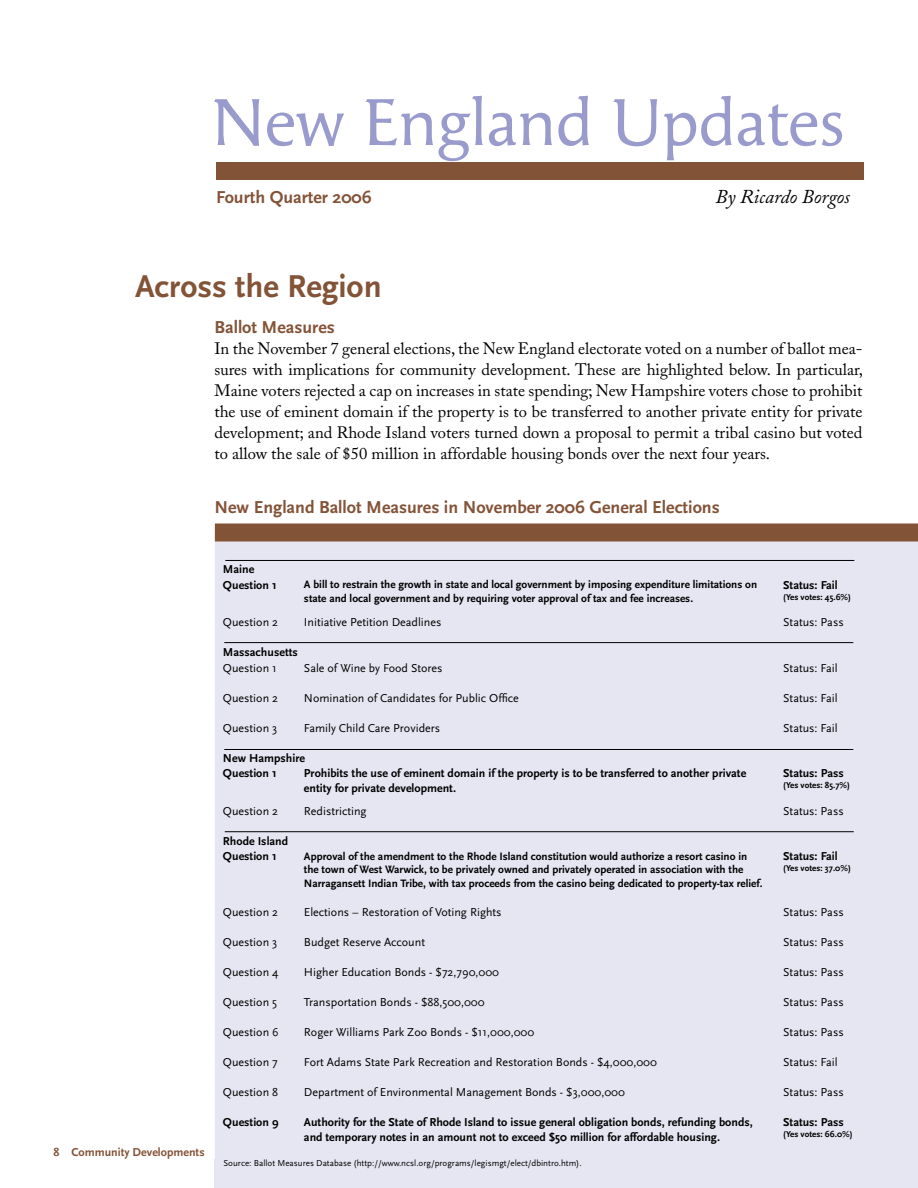
<style>
.page{position:relative;width:918px;height:1188px;background:#fff}
.page>*{position:absolute;margin:0;border:0;box-sizing:border-box;transform-origin:0 0}
.t1{font:66px "Angie";color:#9a9bcd}
.t2{font:700 33px "Scala Sans";color:#835338}
.t3{font:italic 19.5px "Adobe Caslon";color:#000}
.t4{font:700 18px "Scala Sans";color:#835338}
.t5{font:16.5px/21px "Adobe Caslon";color:#000;text-align:justify}
.t6{font:12px "Scala Sans";color:#000}
.t7{font:700 12px/15.6px "Scala Sans";color:#000}
.t8{font:700 12px "Scala Sans";color:#835338}
.t9{font:700 11.25px/13.5px "Scala Sans";color:#000}
.t10{font:9px "Scala Sans";color:#000}
.t11{font:700 9px "Scala Sans";color:#000}
</style>
<div class="page">
<div style="left:216px;top:162px;width:648px;height:18px;background:#835338"></div>
<div style="left:215px;top:542px;width:640px;height:618px;background:#e6e6f3"></div>
<hr style="left:225px;top:560px;width:629px;height:1px;background:#000">
<hr style="left:224px;top:642px;width:629px;height:1px;background:#000">
<hr style="left:224px;top:749px;width:629px;height:1px;background:#000">
<hr style="left:225px;top:831px;width:629px;height:1px;background:#000">
<div style="left:855px;top:529px;width:63px;height:658px;background:#e6e6f3"></div>
<div style="left:215px;top:524px;width:703px;height:18px;background:#835338"></div>
<div style="left:213px;top:1165px;width:6px;height:16px;background:#e6e6f3"></div>
<div style="left:215px;top:1160px;width:703px;height:28px;background:#e6e6f3"></div>
<h1 class="t1" style="left:212px;top:87px;width:635px">New England Updates</h1>
<h3 class="t4" style="left:216px;top:187px;width:157px">Fourth Quarter 2006</h3>
<h3 class="t3" style="left:716px;top:185px;width:136px">By Ricardo Borgos</h3>
<h2 class="t2" style="left:135px;top:269px;width:248px">Across the Region</h2>
<h3 class="t4" style="left:214px;top:317px;width:122px">Ballot Measures</h3>
<p class="t5" style="left:214px;top:338px;width:650px">In the November 7 general elections, the New England electorate voted on a number of ballot mea&shy;sures with implications for community development. These are highlighted below. In particular, Maine voters rejected a cap on increases in state spending; New Hampshire voters chose to prohibit the use of eminent domain if the property is to be transferred to another private entity for private development; and Rhode Island voters turned down a proposal to permit a tribal casino but voted to allow the sale of $50 million in affordable housing bonds over the next four years.</p>
<h3 class="t4" style="left:214px;top:498px;width:507px">New England Ballot Measures in November 2006 General Elections</h3>
<p class="t7" style="left:223px;top:562px;width:55px">Maine<br>Question 1</p>
<p class="t9" style="left:304px;top:578px;width:455px">A bill to restrain the growth in state and local government by imposing expenditure limitations on state and local government and by requiring voter approval of tax and fee increases.</p>
<p class="t7" style="left:783px;top:577px;width:56px">Status: Fail</p>
<p class="t11" style="left:783px;top:592px;width:69px">(Yes votes: 45.6%)</p>
<p class="t6" style="left:223px;top:616px;width:57px">Question 2</p>
<p class="t6" style="left:304px;top:616px;width:139px">Initiative Petition Deadlines</p>
<p class="t6" style="left:783px;top:616px;width:62px">Status: Pass</p>
<p class="t7" style="left:223px;top:645px;width:76px">Massachusetts</p>
<p class="t6" style="left:223px;top:661px;width:55px">Question 1</p>
<p class="t6" style="left:304px;top:661px;width:140px">Sale of Wine by Food Stores</p>
<p class="t6" style="left:783px;top:661px;width:56px">Status: Fail</p>
<p class="t6" style="left:223px;top:691px;width:57px">Question 2</p>
<p class="t6" style="left:304px;top:691px;width:216px">Nomination of Candidates for Public Office</p>
<p class="t6" style="left:783px;top:691px;width:56px">Status: Fail</p>
<p class="t6" style="left:223px;top:721px;width:56px">Question 3</p>
<p class="t6" style="left:304px;top:721px;width:138px">Family Child Care Providers</p>
<p class="t6" style="left:783px;top:721px;width:56px">Status: Fail</p>
<p class="t7" style="left:223px;top:750px;width:84px">New Hampshire<br>Question 1</p>
<p class="t7" style="left:304px;top:767px;width:444px;line-height:14.4px">Prohibits the use of eminent domain if the property is to be transferred to another private entity for private development.</p>
<p class="t7" style="left:783px;top:766px;width:62px">Status: Pass</p>
<p class="t11" style="left:783px;top:780px;width:68px">(Yes votes: 85.7%)</p>
<p class="t6" style="left:223px;top:804px;width:57px">Question 2</p>
<p class="t6" style="left:304px;top:804px;width:64px">Redistricting</p>
<p class="t6" style="left:783px;top:804px;width:62px">Status: Pass</p>
<p class="t7" style="left:223px;top:833px;width:67px">Rhode Island<br>Question 1</p>
<p class="t9" style="left:304px;top:850px;width:460px">Approval of the amendment to the Rhode Island constitution would authorize a resort casino in the town of West Warwick, to be privately owned and privately operated in association with the<br>Narragansett Indian Tribe, with tax proceeds from the casino being dedicated to property-tax relief.</p>
<p class="t7" style="left:783px;top:849px;width:56px">Status: Fail</p>
<p class="t11" style="left:783px;top:863px;width:69px">(Yes votes: 37 .0%)</p>
<p class="t8" style="left:72px;top:1145px;width:135px">Community Developments</p>
<p class="t6" style="left:223px;top:905px;width:57px">Question 2</p>
<p class="t6" style="left:304px;top:905px;width:199px">Elections – Restoration of Voting Rights</p>
<p class="t6" style="left:783px;top:905px;width:62px">Status: Pass</p>
<p class="t6" style="left:223px;top:935px;width:56px">Question 3</p>
<p class="t6" style="left:304px;top:935px;width:123px">Budget Reserve Account</p>
<p class="t6" style="left:783px;top:935px;width:62px">Status: Pass</p>
<p class="t6" style="left:223px;top:966px;width:57px">Question 4</p>
<p class="t6" style="left:304px;top:966px;width:197px">Higher Education Bonds - $72,790,000</p>
<p class="t6" style="left:783px;top:966px;width:62px">Status: Pass</p>
<p class="t6" style="left:223px;top:996px;width:56px">Question 5</p>
<p class="t6" style="left:304px;top:996px;width:182px">Transportation Bonds - $88,500,000</p>
<p class="t6" style="left:783px;top:996px;width:62px">Status: Pass</p>
<p class="t6" style="left:223px;top:1026px;width:57px">Question 6</p>
<p class="t6" style="left:304px;top:1026px;width:232px">Roger Williams Park Zoo Bonds - $11,000,000</p>
<p class="t6" style="left:783px;top:1026px;width:62px">Status: Pass</p>
<p class="t6" style="left:223px;top:1056px;width:56px">Question 7</p>
<p class="t6" style="left:304px;top:1056px;width:354px">Fort Adams State Park Recreation and Restoration Bonds - $4,000,000</p>
<p class="t6" style="left:783px;top:1056px;width:56px">Status: Fail</p>
<p class="t6" style="left:223px;top:1086px;width:57px">Question 8</p>
<p class="t6" style="left:304px;top:1086px;width:322px">Department of Environmental Management Bonds - $3,000,000</p>
<p class="t6" style="left:783px;top:1086px;width:62px">Status: Pass</p>
<p class="t7" style="left:223px;top:1115px;width:57px">Question 9</p>
<p class="t7" style="left:304px;top:1115px;width:450px;line-height:14.4px">Authority for the State of Rhode Island to issue general obligation bonds, refunding bonds, and temporary notes in an amount not to exceed $50 million for affordable housing.</p>
<p class="t7" style="left:783px;top:1115px;width:62px">Status: Pass</p>
<p class="t11" style="left:783px;top:1129px;width:71px">(Yes votes: 66.0%)</p>
<p class="t10" style="left:224px;top:1158px;width:360px">Source: Ballot Measures Database (http://www.ncsl.org/programs/legismgt/elect/dbintro.htm).</p>
</div>
